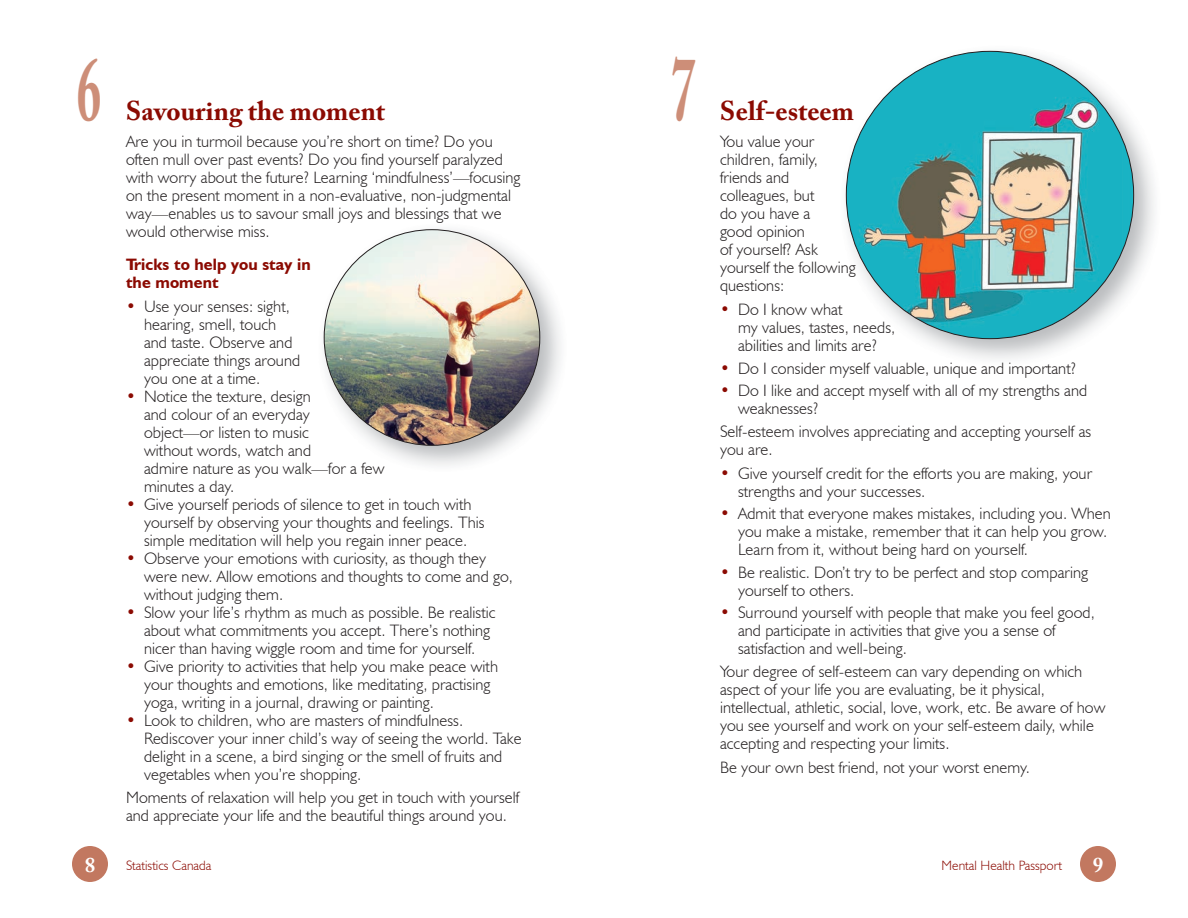
<style>
.page{position:relative;width:1188px;height:918px;background:#fff}
.page>*{position:absolute;margin:0;border:0;box-sizing:border-box;transform-origin:0 0}
.t1{font:700 90px "Adobe Caslon Pro";color:#cd8e78;scale:.55 1}
.t2{font:700 27px "Adobe Caslon Pro";color:#8b0a02}
.t3{font:700 21px "Adobe Caslon Pro";color:#fff}
.t4{font:300 16.5px/18px "Humanist 521 BT";letter-spacing:.005em;color:#231f20}
.t5{font:700 16.5px/18px "Humanist 521 BT";letter-spacing:.005em;color:#8b0a02}
.t6{font:300 13.5px "Humanist 521 BT";letter-spacing:.005em;color:#8b0a02}
.s1{color:#8b0a02}
</style>
<div class="page">
<div style="left:72px;top:846px;width:36px;height:36px;background:#c27860;border-radius:50%"></div>
<div style="left:1080px;top:846px;width:36px;height:36px;background:#c27860;border-radius:50%"></div>
<img style="left:845px;top:50px;width:309px;height:309px">
<img style="left:846px;top:51px;width:288px;height:288px;border-radius:144px">
<img style="left:323px;top:229px;width:238px;height:237px">
<img style="left:324px;top:230px;width:216px;height:215px;border-radius:108px">
<h1 class="t1" style="left:77px;top:36px;width:47px">6</h1>
<h2 class="t2" style="left:126px;top:95px;width:261px">Savouring the moment</h2>
<p class="t4" style="left:126px;top:132px;width:396px">Are you in turmoil because you’re short on time? Do you often mull over past events? Do you find yourself paralyzed with worry about the future? Learning ‘mindfulness’—focusing on the present moment in a non-evaluative, non-judgmental way—enables us to savour small joys and blessings that we would otherwise miss.</p>
<p class="t5" style="left:126px;top:255px;width:186px">Tricks to help you stay in the moment</p>
<p class="t4" style="left:144px;top:297px;width:158px;text-indent:-18px"><span class="s1">•</span> Use your senses: sight, hearing, smell, touch and taste. Observe and appreciate things around you one at a time.</p>
<p class="t4" style="left:144px;top:387px;width:242px;text-indent:-18px"><span class="s1">•</span> Notice the texture, design<br>and colour of an everyday<br>object—or listen to music<br>without words, watch and<br>admire nature as you walk—for a few minutes a day.</p>
<p class="t4" style="left:144px;top:495px;width:342px;text-indent:-18px"><span class="s1">•</span> Give yourself periods of silence to get in touch with yourself by observing your thoughts and feelings. This simple meditation will help you regain inner peace.</p>
<p class="t4" style="left:144px;top:549px;width:371px;text-indent:-18px"><span class="s1">•</span> Observe your emotions with curiosity, as though they were new. Allow emotions and thoughts to come and go, without judging them.</p>
<p class="t4" style="left:144px;top:603px;width:353px;text-indent:-18px"><span class="s1">•</span> Slow your life’s rhythm as much as possible. Be realistic about what commitments you accept. There’s nothing nicer than having wiggle room and time for yourself.</p>
<p class="t4" style="left:144px;top:657px;width:356px;text-indent:-18px"><span class="s1">•</span> Give priority to activities that help you make peace with your thoughts and emotions, like meditating, practising yoga, writing in a journal, drawing or painting.</p>
<p class="t4" style="left:144px;top:711px;width:379px;text-indent:-18px"><span class="s1">•</span> Look to children, who are masters of mindfulness.<br>Rediscover your inner child’s way of seeing the world. Take delight in a scene, a bird singing or the smell of fruits and vegetables when you’re shopping.</p>
<p class="t4" style="left:126px;top:788px;width:395px">Moments of relaxation will help you get in touch with yourself and appreciate your life and the beautiful things around you.</p>
<h1 class="t1" style="left:671px;top:36px;width:46px">7</h1>
<h2 class="t2" style="left:720px;top:95px;width:135px">Self-esteem</h2>
<p class="t4" style="left:720px;top:132px;width:137px">You value your children, family, friends and colleagues, but<br>do you have a<br>good opinion<br>of yourself? Ask yourself the following questions:</p>
<p class="t4" style="left:738px;top:300px;width:159px;text-indent:-18px"><span class="s1">•</span> Do I know what<br>my values, tastes, needs, abilities and limits are?</p>
<p class="t4" style="left:720px;top:359px;width:358px"><span class="s1">•</span> Do I consider myself valuable, unique and important?</p>
<p class="t4" style="left:738px;top:381px;width:351px;text-indent:-18px"><span class="s1">•</span> Do I like and accept myself with all of my strengths and weaknesses?</p>
<p class="t4" style="left:720px;top:422px;width:373px">Self-esteem involves appreciating and accepting yourself as you are.</p>
<p class="t4" style="left:738px;top:464px;width:356px;text-indent:-18px"><span class="s1">•</span> Give yourself credit for the efforts you are making, your strengths and your successes.</p>
<p class="t4" style="left:738px;top:504px;width:374px;text-indent:-18px"><span class="s1">•</span> Admit that everyone makes mistakes, including you. When you make a mistake, remember that it can help you grow.<br>Learn from it, without being hard on yourself.</p>
<p class="t4" style="left:738px;top:563px;width:352px;text-indent:-18px"><span class="s1">•</span> Be realistic. Don’t try to be perfect and stop comparing yourself to others.</p>
<p class="t4" style="left:738px;top:603px;width:358px;text-indent:-18px"><span class="s1">•</span> Surround yourself with people that make you feel good, and participate in activities that give you a sense of satisfaction and well-being.</p>
<p class="t4" style="left:720px;top:662px;width:387px">Your degree of self-esteem can vary depending on which aspect of your life you are evaluating, be it physical, intellectual, athletic, social, love, work, etc. Be aware of how you see yourself and work on your self-esteem daily, while accepting and respecting your limits.</p>
<p class="t4" style="left:720px;top:758px;width:312px">Be your own best friend, not your worst enemy.</p>
<p class="t3" style="left:85px;top:852px;width:12px">8</p>
<p class="t6" style="left:126px;top:857px;width:87px">Statistics Canada</p>
<p class="t6" style="left:942px;top:857px;width:122px">Mental Health Passport</p>
<p class="t3" style="left:1093px;top:852px;width:12px">9</p>
</div>
